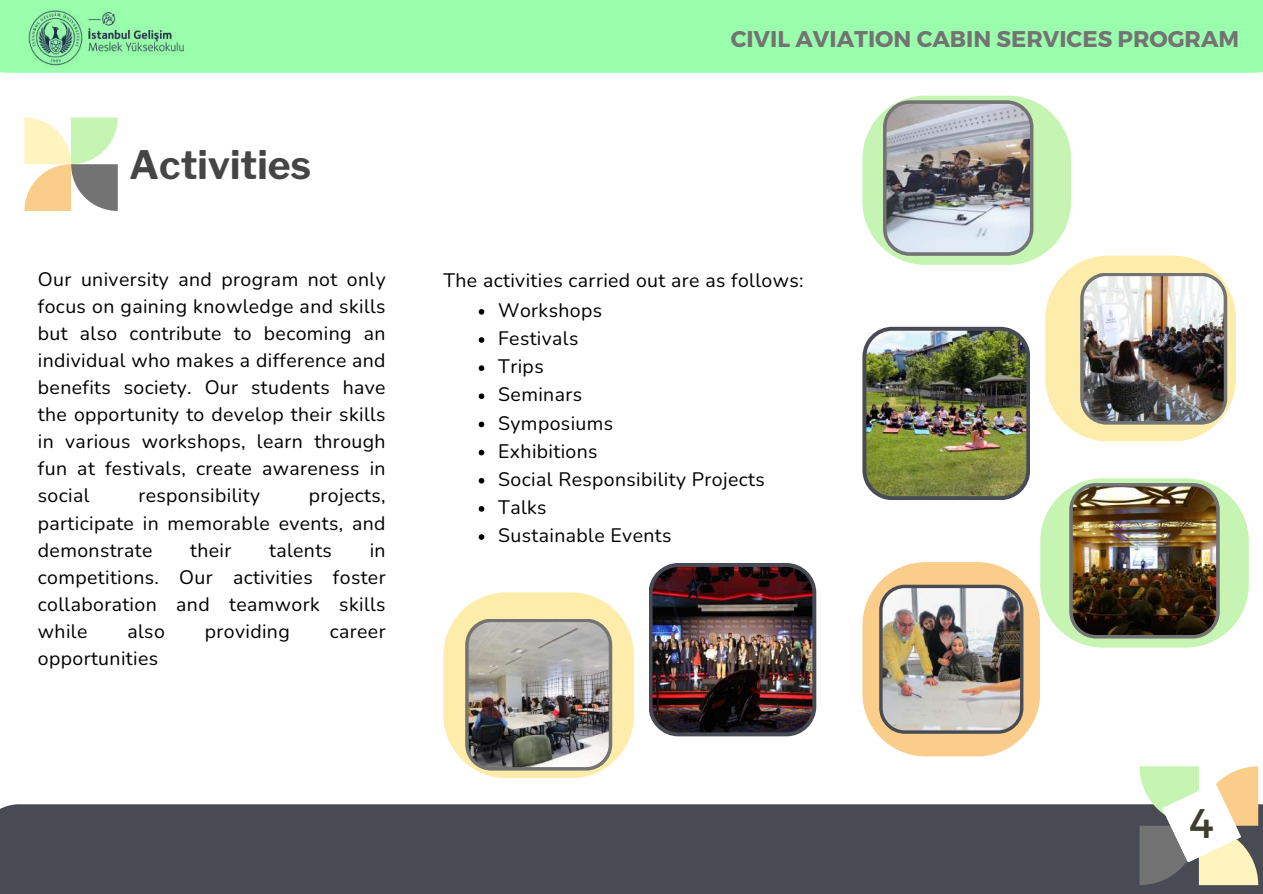
<style>
.page{position:relative;width:1263px;height:894px;background:#fff}
.page>*{position:absolute;margin:0;border:0;box-sizing:border-box;transform-origin:0 0}
.t1{font:41.25px "Montserrat";color:#3e3d2f}
.t2{font:700 39px "Libre Franklin";color:#454545}
.t3{font:700 22.8px "Montserrat";color:#737373}
.t4{font:19.5px/27px "Nunito";letter-spacing:.02em;color:#000;text-align:justify}
</style>
<div class="page">
<img style="left:862px;top:327px;width:168px;height:173px">
<div style="left:1040px;top:478px;width:209px;height:169px;background:#c6f4b2;border-radius:63px"></div>
<div style="left:1045px;top:255px;width:191px;height:186px;background:#feedaa;border-radius:63px"></div>
<img style="left:1080px;top:272px;width:147px;height:152px">
<img style="left:1069px;top:483px;width:151px;height:155px">
<img style="left:862px;top:562px;width:178px;height:194px">
<svg style="left:24px;top:117px;width:94px;height:94px"></svg>
<div style="left:0;top:0;width:1263px;height:73px;background:#9affad"></div>
<div style="left:0;top:804px;width:1263px;height:89px;background:#484b53"></div>
<img style="left:20px;top:10px;width:171px;height:63px">
<svg style="left:1139px;top:766px;width:119px;height:118px"></svg>
<div style="left:862px;top:96px;width:209px;height:169px;background:#c6f4b2;border-radius:63px"></div>
<img style="left:883px;top:100px;width:150px;height:156px">
<div style="left:443px;top:592px;width:191px;height:186px;background:#feedaa;border-radius:63px"></div>
<img style="left:465px;top:619px;width:147px;height:151px">
<img style="left:649px;top:563px;width:167px;height:173px">
<svg style="left:479px;top:309px;width:5px;height:5px"></svg>
<svg style="left:479px;top:337px;width:5px;height:6px"></svg>
<svg style="left:479px;top:365px;width:5px;height:6px"></svg>
<svg style="left:479px;top:393px;width:5px;height:6px"></svg>
<svg style="left:479px;top:421px;width:5px;height:6px"></svg>
<svg style="left:479px;top:449px;width:5px;height:6px"></svg>
<svg style="left:479px;top:478px;width:5px;height:5px"></svg>
<svg style="left:479px;top:506px;width:5px;height:5px"></svg>
<svg style="left:479px;top:534px;width:5px;height:5px"></svg>
<h2 class="t2" style="left:129px;top:141px;width:184px">Activities</h2>
<p class="t4" style="left:38px;top:266px;width:349px">Our university and program not only focus on gaining knowledge and skills but also contribute to becoming an individual who makes a difference and benefits society. Our students have the opportunity to develop their skills in various workshops, learn through fun at festivals, create awareness in social</p>
<p class="t4" style="left:138px;top:482px;width:123px">responsibility</p>
<p class="t4" style="left:38px;top:482px;width:349px;text-indent:271px">projects, participate in memorable events, and demonstrate</p>
<p class="t4" style="left:190px;top:536px;width:43px">their</p>
<p class="t4" style="left:269px;top:536px;width:64px">talents</p>
<p class="t4" style="left:38px;top:536px;width:349px;text-indent:332px">in competitions. Our activities foster collaboration and teamwork skills while</p>
<p class="t4" style="left:127px;top:617px;width:39px">also</p>
<p class="t4" style="left:205px;top:617px;width:87px">providing</p>
<p class="t4" style="left:330px;top:617px;width:57px">career</p>
<p class="t4" style="left:38px;top:644px;width:122px">opportunities</p>
<p class="t3" style="left:731px;top:24px;width:510px">CIVIL AVIATION CABIN SERVICES PROGRAM</p>
<p class="t4" style="left:498px;top:265px;width:307px;line-height:30.3px;text-indent:-55px">The activities carried out are as follows:<br>Workshops</p>
<p class="t4" style="left:498px;top:324px;width:268px;line-height:28.2px;text-align:left">Festivals<br>Trips<br>Seminars<br>Symposiums<br>Exhibitions<br>Social Responsibility Projects<br>Talks<br>Sustainable Events</p>
<h1 class="t1" style="left:1189px;top:796px;width:26px">4</h1>
</div>
